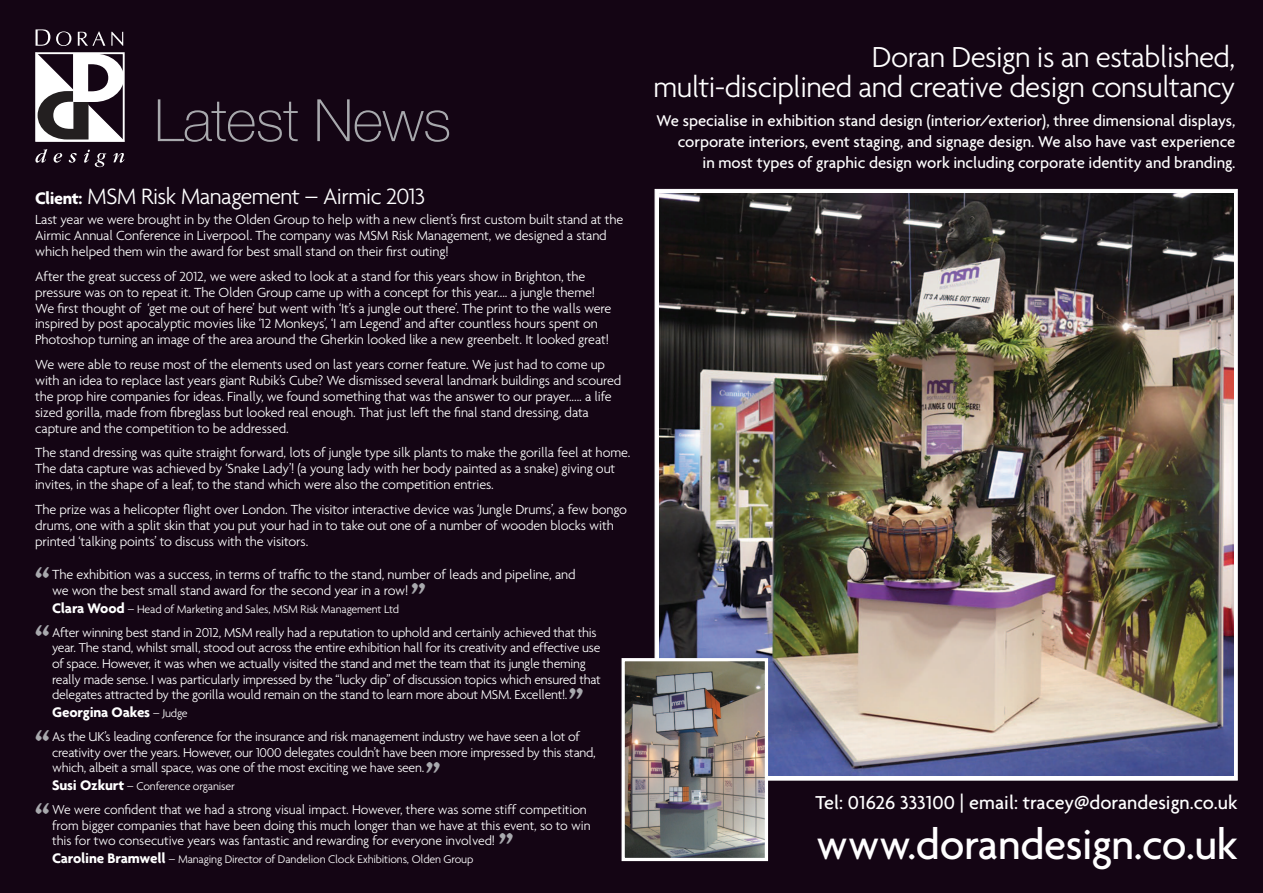
<style>
.page{position:relative;width:1263px;height:893px;background:#140514}
.page>*{position:absolute;margin:0;border:0;box-sizing:border-box;transform-origin:0 0}
.t1{font:100 58.5px "Helvetica Neue";letter-spacing:-.01em;color:#a8a9ad}
.t2{font:500 45px "Agenda";letter-spacing:-.01em;color:#fff}
.t3{font:700 36px "Agenda";color:#a8a9ad}
.t4{font:300 31.35px/30px "Agenda";letter-spacing:-.02em;color:#fff;text-align:right}
.t5{font:300 24px "Agenda";letter-spacing:-.025em;color:#fff}
.t6{font:500 20.25px "Agenda";color:#fff}
.t7{font:500 16.8px/21px "Agenda";letter-spacing:-.005em;color:#fff;text-align:right}
.t8{font:700 15px "Agenda";letter-spacing:-.01em;color:#fff}
.t9{font:300 14.25px/16px "Agenda";letter-spacing:-.01em;color:#fff}
.t10{font:300 13.8px/15.6px "Agenda";letter-spacing:-.02em;color:#fff}
.t11{font:300 12px "Agenda";letter-spacing:-.015em;color:#fff}
.s1{font-weight:700;font-size:18px}
.s2{font-weight:700;font-size:15px}
.s3{font-weight:300;font-size:12px}
</style>
<div class="page">
<div style="left:35px;top:52px;width:90px;height:90px;border:2px solid #fff"></div>
<svg style="left:36px;top:53px;width:88px;height:88px"></svg>
<svg style="left:36px;top:29px;width:14px;height:17px"></svg>
<svg style="left:56px;top:31px;width:15px;height:15px"></svg>
<svg style="left:78px;top:31px;width:27px;height:15px"></svg>
<svg style="left:111px;top:32px;width:12px;height:14px"></svg>
<svg style="left:35px;top:149px;width:12px;height:14px"></svg>
<svg style="left:54px;top:153px;width:8px;height:10px"></svg>
<svg style="left:69px;top:153px;width:8px;height:10px"></svg>
<svg style="left:84px;top:150px;width:22px;height:17px"></svg>
<svg style="left:113px;top:153px;width:11px;height:10px"></svg>
<div style="left:655px;top:189px;width:582px;height:591px;background:#fff"></div>
<img style="left:659px;top:193px;width:574px;height:583px">
<img style="left:625px;top:662px;width:139px;height:195px">
<div style="left:621px;top:658px;width:147px;height:203px;border:3px solid #fff"></div>
<p class="t1" style="left:154px;top:88px;width:299px">Latest News</p>
<p class="t5" style="left:35px;top:182px;width:391px"><span class="s1">Client:</span> MSM Risk Management – Airmic 2013</p>
<p class="t9" style="left:35px;top:211px;width:590px">Last year we were brought in by the Olden Group to help with a new client’s first custom built stand at the<br>Airmic Annual Conference in Liverpool. The company was MSM Risk Management, we designed a stand which helped them win the award for best small stand on their first outing!</p>
<p class="t9" style="left:35px;top:268px;width:578px">After the great success of 2012, we were asked to look at a stand for this years show in Brighton, the pressure was on to repeat it. The Olden Group came up with a concept for this year.... a jungle theme!<br>We first thought of ‘get me out of here’ but went with ‘It’s a jungle out there’. The print to the walls were inspired by post apocalyptic movies like ‘12 Monkeys’, ‘I am Legend’ and after countless hours spent on Photoshop turning an image of the area around the Gherkin looked like a new greenbelt. It looked great!</p>
<p class="t9" style="left:35px;top:356px;width:588px">We were able to reuse most of the elements used on last years corner feature. We just had to come up with an idea to replace last years giant Rubik’s Cube? We dismissed several landmark buildings and scoured the prop hire companies for ideas. Finally, we found something that was the answer to our prayer..... a life sized gorilla, made from fibreglass but looked real enough. That just left the final stand dressing, data capture and the competition to be addressed.</p>
<p class="t9" style="left:35px;top:444px;width:597px">The stand dressing was quite straight forward, lots of jungle type silk plants to make the gorilla feel at home.<br>The data capture was achieved by ‘Snake Lady’! (a young lady with her body painted as a snake) giving out invites, in the shape of a leaf, to the stand which were also the competition entries.</p>
<p class="t9" style="left:35px;top:501px;width:594px">The prize was a helicopter flight over London. The visitor interactive device was ‘Jungle Drums’, a few bongo drums, one with a split skin that you put your had in to take out one of a number of wooden blocks with printed ‘talking points’ to discuss with the visitors.</p>
<p class="t9" style="left:52px;top:566px;width:525px">The exhibition was a success, in terms of traffic to the stand, number of leads and pipeline, and we won the best small stand award for the second year in a row!</p>
<p class="t11" style="left:52px;top:602px;width:349px"><span class="s2">Clara Wood</span> – Head of Marketing and Sales, MSM Risk Management Ltd</p>
<p class="t10" style="left:52px;top:624px;width:550px">After winning best stand in 2012, MSM really had a reputation to uphold and certainly achieved that this year. The stand, whilst small, stood out across the entire exhibition hall for its creativity and effective use of space. However, it was when we actually visited the stand and met the team that its jungle theming really made sense. I was particularly impressed by the “lucky dip” of discussion topics which ensured that delegates attracted by the gorilla would remain on the stand to learn more about MSM. Excellent!.</p>
<p class="t8" style="left:52px;top:703px;width:137px">Georgina Oakes <span class="s3">– Judge</span></p>
<p class="t10" style="left:52px;top:729px;width:545px">As the UK’s leading conference for the insurance and risk management industry we have seen a lot of creativity over the years. However, our 1000 delegates couldn’t have been more impressed by this stand, which, albeit a small space, was one of the most exciting we have seen.</p>
<p class="t11" style="left:52px;top:779px;width:184px"><span class="s2">Susi Ozkurt</span> – Conference organiser</p>
<p class="t10" style="left:52px;top:802px;width:540px">We were confident that we had a strong visual impact. However, there was some stiff competition from bigger companies that have been doing this much longer than we have at this event, so to win this for two consecutive years was fantastic and rewarding for everyone involved!</p>
<p class="t11" style="left:52px;top:852px;width:423px"><span class="s2">Caroline Bramwell</span> – Managing Director of Dandelion Clock Exhibitions, Olden Group</p>
<p class="t3" style="left:35px;top:560px;width:16px">“</p>
<p class="t3" style="left:411px;top:575px;width:16px">”</p>
<p class="t3" style="left:35px;top:617px;width:16px">“</p>
<p class="t3" style="left:569px;top:680px;width:16px">”</p>
<p class="t3" style="left:35px;top:722px;width:16px">“</p>
<p class="t3" style="left:426px;top:754px;width:16px">”</p>
<p class="t3" style="left:35px;top:795px;width:16px">“</p>
<p class="t3" style="left:499px;top:826px;width:16px">”</p>
<p class="t4" style="left:654px;top:41px;width:583px">Doran Design is an established,<br>multi-disciplined and creative design consultancy</p>
<p class="t7" style="left:657px;top:110px;width:580px">We specialise in exhibition stand design (interior/exterior), three dimensional displays, corporate interiors, event staging, and signage design. We also have vast experience<br>in most types of graphic design work including corporate identity and branding.</p>
<p class="t6" style="left:815px;top:790px;width:423px">Tel: 01626 333100 | email: tracey@dorandesign.co.uk</p>
<p class="t2" style="left:816px;top:817px;width:423px">www.dorandesign.co.uk</p>
</div>
